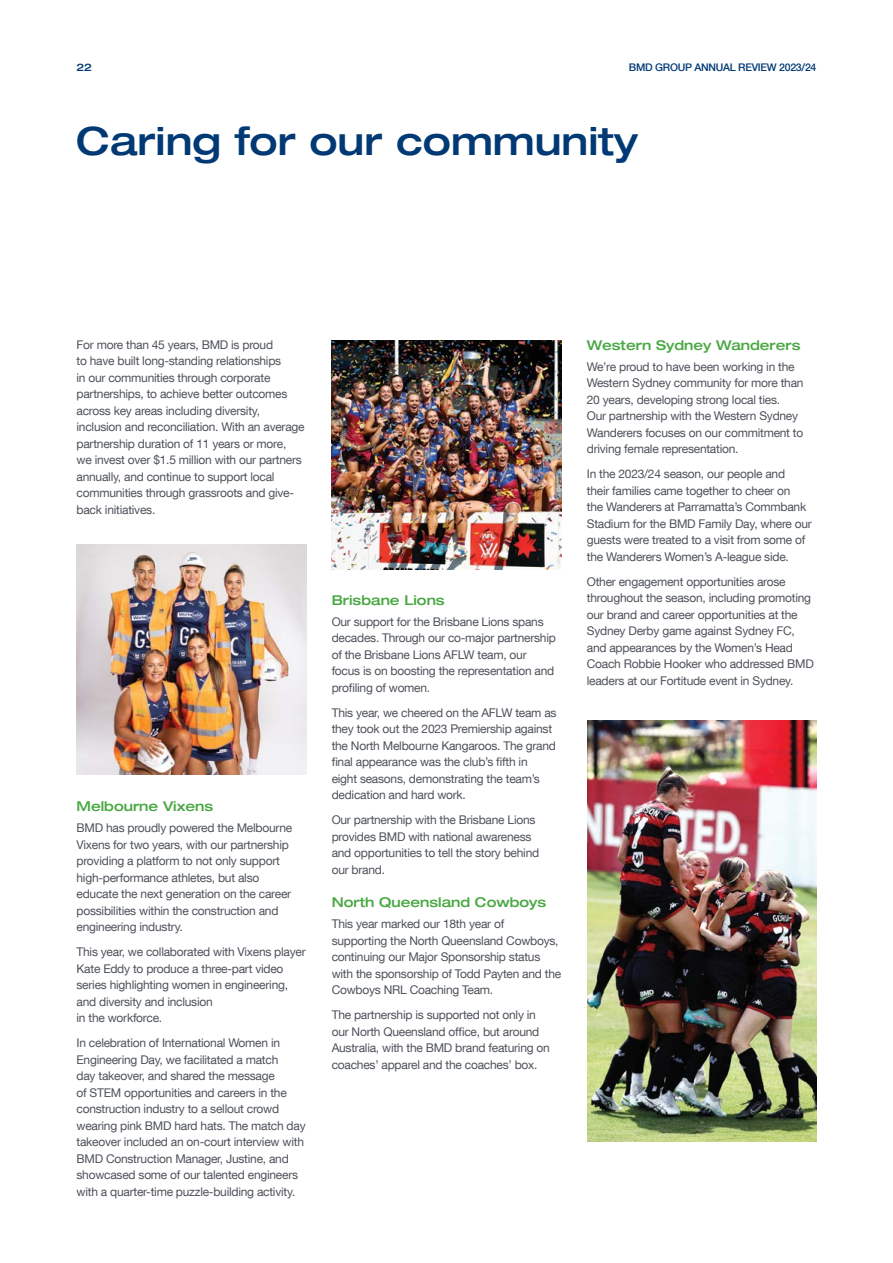
<style>
.page{position:relative;width:893px;height:1263px;background:#fff}
.page>*{position:absolute;margin:0;border:0;box-sizing:border-box;transform-origin:0 0}
.t1{font:500 expanded 39px "Helvetica Neue LT Com";color:#003974}
.t2{font:500 expanded 13.5px "Helvetica Neue LT Com";color:#48a842}
.t3{font:12px/16.5px "Helvetica Neue LT Com";letter-spacing:-.02em;color:#4d525a}
.t4{font:500 10.5px "Helvetica Neue LT Com";letter-spacing:-.025em;color:#003974}
.t5{font:500 expanded 10.5px "Helvetica Neue LT Com";color:#003974}
</style>
<div class="page">
<img style="left:77px;top:544px;width:229px;height:230px">
<img style="left:332px;top:340px;width:229px;height:230px">
<img style="left:587px;top:721px;width:230px;height:420px">
<p class="t5" style="left:77px;top:61px;width:17px">22</p>
<p class="t4" style="left:629px;top:61px;width:189px">BMD GROUP ANNUAL REVIEW 2023/24</p>
<h1 class="t1" style="left:76px;top:117px;width:563px">Caring for our community</h1>
<p class="t3" style="left:77px;top:336px;width:230px">For more than 45 years, BMD is proud<br>to have built long-standing relationships<br>in our communities through corporate partnerships, to achieve better outcomes across key areas including diversity, inclusion and reconciliation. With an average partnership duration of 11 years or more,<br>we invest over $1.5 million with our partners annually, and continue to support local communities through grassroots and give&shy;back initiatives.</p>
<p class="t2" style="left:77px;top:798px;width:138px">Melbourne Vixens</p>
<p class="t3" style="left:77px;top:819px;width:217px">BMD has proudly powered the Melbourne Vixens for two years, with our partnership providing a platform to not only support high-performance athletes, but also educate the next generation on the career possibilities within the construction and engineering industry.</p>
<p class="t3" style="left:77px;top:943px;width:231px">This year, we collaborated with Vixens player Kate Eddy to produce a three-part video series highlighting women in engineering, and diversity and inclusion<br>in the workforce.</p>
<p class="t3" style="left:77px;top:1034px;width:231px">In celebration of International Women in Engineering Day, we facilitated a match<br>day takeover, and shared the message<br>of STEM opportunities and careers in the construction industry to a sellout crowd wearing pink BMD hard hats. The match day takeover included an on-court interview with BMD Construction Manager, Justine, and showcased some of our talented engineers with a quarter-time puzzle-building activity.</p>
<p class="t2" style="left:332px;top:591px;width:114px">Brisbane Lions</p>
<p class="t3" style="left:332px;top:613px;width:226px">Our support for the Brisbane Lions spans decades. Through our co-major partnership of the Brisbane Lions AFLW team, our focus is on boosting the representation and profiling of women.</p>
<p class="t3" style="left:332px;top:704px;width:226px">This year, we cheered on the AFLW team as they took out the 2023 Premiership against the North Melbourne Kangaroos. The grand final appearance was the club’s fifth in<br>eight seasons, demonstrating the team’s dedication and hard work.</p>
<p class="t3" style="left:332px;top:811px;width:209px">Our partnership with the Brisbane Lions provides BMD with national awareness and opportunities to tell the story behind our brand.</p>
<p class="t2" style="left:332px;top:894px;width:216px">North Queensland Cowboys</p>
<p class="t3" style="left:332px;top:915px;width:231px">This year marked our 18th year of supporting the North Queensland Cowboys, continuing our Major Sponsorship status with the sponsorship of Todd Payten and the Cowboys NRL Coaching Team.</p>
<p class="t3" style="left:332px;top:1006px;width:220px">The partnership is supported not only in our North Queensland office, but around Australia, with the BMD brand featuring on coaches’ apparel and the coaches’ box.</p>
<p class="t2" style="left:587px;top:336px;width:215px">Western Sydney Wanderers</p>
<p class="t3" style="left:587px;top:358px;width:218px">We’re proud to have been working in the Western Sydney community for more than 20 years, developing strong local ties.<br>Our partnership with the Western Sydney Wanderers focuses on our commitment to driving female representation.</p>
<p class="t3" style="left:587px;top:465px;width:227px">In the 2023/24 season, our people and<br>their families came together to cheer on<br>the Wanderers at Parramatta’s Commbank Stadium for the BMD Family Day, where our guests were treated to a visit from some of the Wanderers Women’s A-league side.</p>
<p class="t3" style="left:587px;top:573px;width:228px">Other engagement opportunities arose throughout the season, including promoting our brand and career opportunities at the Sydney Derby game against Sydney FC, and appearances by the Women’s Head Coach Robbie Hooker who addressed BMD leaders at our Fortitude event in Sydney.</p>
</div>
